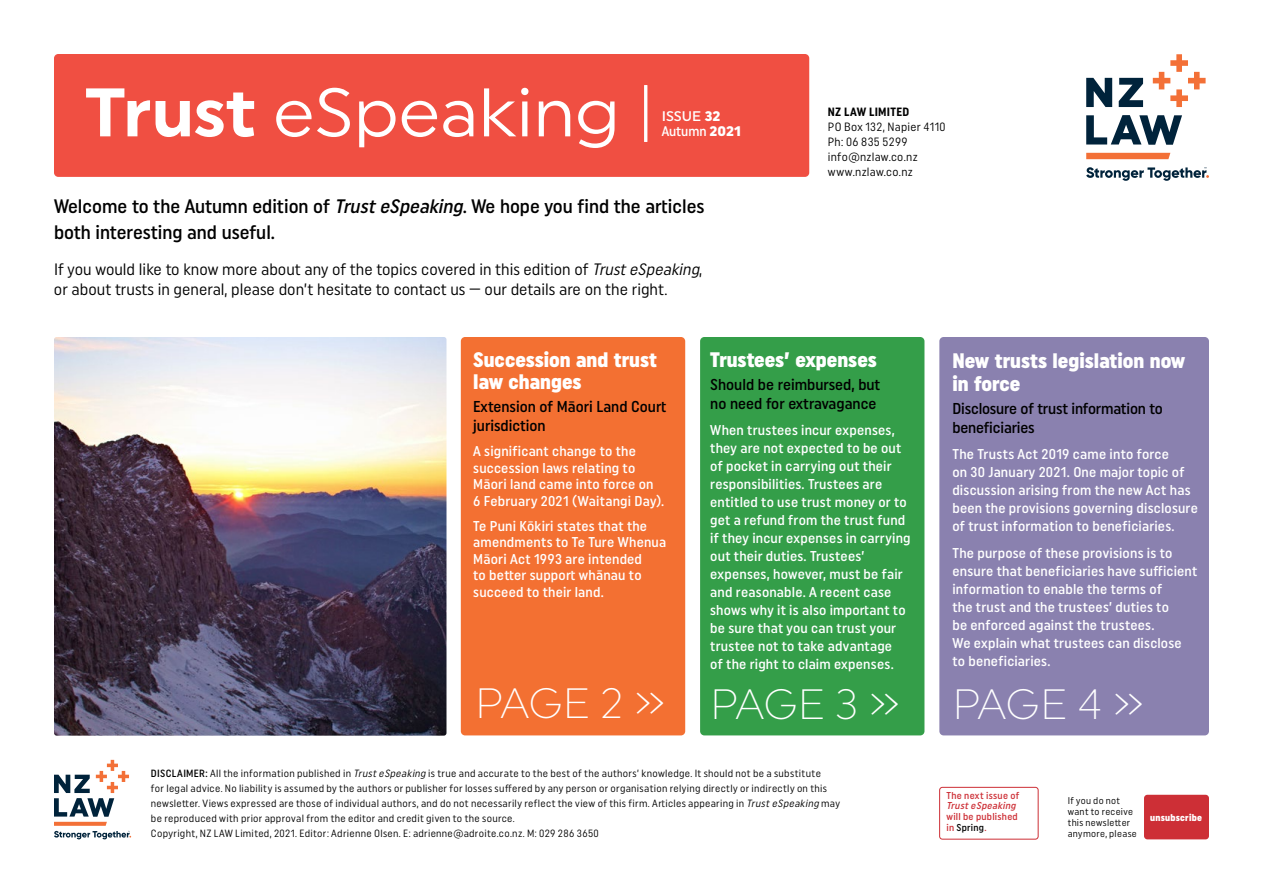
<style>
.page{position:relative;width:1263px;height:893px;background:#fff}
.page>*{position:absolute;margin:0;border:0;box-sizing:border-box;transform-origin:0 0}
.t1{font:68.55px "Uniform";color:#fff}
.t2{font:300 42.3px "Uniform";letter-spacing:-.02em;color:#fff}
.t3{font:900 21px/22.5px "Uniform Condensed";color:#fff}
.t4{font:500 19.5px/25.5px "Uniform Condensed";color:#000}
.t5{font:16.5px/19.5px "Uniform Condensed";color:#000}
.t6{font:500 15.75px/18.8px "Uniform Condensed";color:#000}
.t7{font:500 14.25px/18px "Uniform Condensed";letter-spacing:.015em;color:#fff}
.t8{font:500 13.95px "Uniform Condensed";color:#fff}
.t9{font:500 13.95px "Uniform";color:#fff}
.t10{font:12px/15px "Uniform Condensed";letter-spacing:.02em;color:#000}
.t11{font:700 12px "Uniform Condensed";letter-spacing:.025em;color:#000}
.t12{font:10.5px/15px "Uniform Condensed";letter-spacing:.025em;color:#000}
.t13{font:500 10.05px/10.9px "Uniform Condensed";letter-spacing:.025em;color:#cd2f36}
.t14{font:italic 500 10.05px "Uniform Condensed";color:#cd2f36}
.t15{font:9.75px/11.1px "Uniform Condensed";letter-spacing:.03em;color:#000}
.t16{font:900 9.75px "Uniform Condensed";letter-spacing:.025em;color:#fff}
.s1{font-weight:700}
.s2{font-weight:900}
.s3{font-family:"Uniform";font-weight:900}
.s4{font-style:italic}
.s5{font-weight:500}
.s6{color:#000}
</style>
<div class="page">
<div style="left:54px;top:54px;width:755px;height:123px;background:#f04f42;border-radius:4px"></div>
<div style="left:939px;top:337px;width:270px;height:398px;background:#8a81af;border-radius:4px"></div>
<div style="left:700px;top:337px;width:224px;height:398px;background:#349e49;border-radius:4px"></div>
<div style="left:461px;top:337px;width:224px;height:398px;background:#f37032;border-radius:4px"></div>
<div style="left:1144px;top:795px;width:65px;height:44px;background:#cd2f36;border-radius:3px"></div>
<div style="left:939px;top:787px;width:99px;height:52px;border:1px solid #cd2f36;border-radius:3px"></div>
<img style="left:54px;top:337px;width:392px;height:399px">
<hr style="left:644px;top:85px;width:3px;height:57px;background:#fff">
<svg style="left:54px;top:760px;width:77px;height:79px"></svg>
<svg style="left:1086px;top:115px;width:96px;height:30px"></svg>
<svg style="left:1086px;top:78px;width:57px;height:29px"></svg>
<svg style="left:1153px;top:54px;width:52px;height:53px"></svg>
<svg style="left:1086px;top:153px;width:84px;height:6px"></svg>
<svg style="left:1086px;top:167px;width:123px;height:14px"></svg>
<h1 class="t1" style="left:85px;top:71px;width:536px"><span class="s1">Trust</span> eSpeaking</h1>
<p class="t9" style="left:662px;top:108px;width:60px">ISSUE <span class="s2">32</span></p>
<p class="t8" style="left:662px;top:123px;width:81px">Autumn <span class="s3">2021</span></p>
<h3 class="t4" style="left:54px;top:193px;width:652px">Welcome to the Autumn edition of <span class="s4">TrusteSpeaking</span>. We hope you find the articles both interesting and useful.</h3>
<p class="t5" style="left:54px;top:259px;width:650px">If you would like to know more about any of the topics covered in this edition of <span class="s4">TrusteSpeaking</span>, or about trusts in general, please don’t hesitate to contact us — our details are on the right.</p>
<p class="t11" style="left:828px;top:105px;width:83px">NZ LAW LIMITED</p>
<p class="t10" style="left:828px;top:119px;width:119px">PO Box 132, Napier 4110<br>Ph: 06 835 5299 info@nzlaw.co.nz www.nzlaw.co.nz</p>
<h3 class="t3" style="left:473px;top:348px;width:185px">Succession and trust law changes</h3>
<p class="t6" style="left:473px;top:397px;width:195px">Extension of Māori Land Court jurisdiction</p>
<p class="t7" style="left:473px;top:443px;width:192px;line-height:16.5px">A significant change to the succession laws relating to<br>Māori land came into force on<br>6 February 2021 (Waitangi Day).</p>
<p class="t7" style="left:473px;top:517px;width:194px;line-height:16.5px">Te Puni Kōkiri states that the amendments to Te Ture Whenua<br>Māori Act 1993 are intended<br>to better support whānau to succeed to their land.</p>
<h3 class="t3" style="left:710px;top:348px;width:168px">Trustees’ expenses</h3>
<p class="t6" style="left:710px;top:375px;width:172px">Should be reimbursed, but no need for extravagance</p>
<p class="t7" style="left:710px;top:421px;width:202px">When trustees incur expenses, they are not expected to be out of pocket in carrying out their responsibilities. Trustees are entitled to use trust money or to get a refund from the trust fund if they incur expenses in carrying out their duties. Trustees’ expenses, however, must be fair and reasonable. A recent case shows why it is also important to be sure that you can trust your trustee not to take advantage<br>of the right to claim expenses.</p>
<h3 class="t3" style="left:952px;top:349px;width:234px">New trusts legislation now in force</h3>
<p class="t6" style="left:952px;top:399px;width:212px">Disclosure of trust information to beneficiaries</p>
<p class="t7" style="left:952px;top:445px;width:247px">The Trusts Act 2019 came into force<br>on 30 January 2021. One major topic of discussion arising from the new Act has been the provisions governing disclosure of trust information to beneficiaries.</p>
<p class="t7" style="left:952px;top:543px;width:246px">The purpose of these provisions is to ensure that beneficiaries have sufficient information to enable the terms of<br>the trust and the trustees’ duties to<br>be enforced against the trustees.<br>We explain what trustees can disclose to beneficiaries.</p>
<h2 class="t2" style="left:475px;top:679px;width:670px">PAGE 2 » PAGE 3 » PAGE 4 »</h2>
<p class="t12" style="left:151px;top:766px;width:691px"><span class="s5">DISCLAIMER:</span> All the information published in <span class="s4">TrusteSpeaking</span>is true and accurate to the best of the authors’ knowledge. It should not be a substitute<br>for legal advice. No liability is assumed by the authors or publisher for losses suffered by any person or organisation relying directly or indirectly on this newsletter. Views expressed are those of individual authors, and do not necessarily reflect the view of this firm. Articles appearing in <span class="s4">TrusteSpeaking</span> may be reproduced with prior approval from the editor and credit given to the source.<br>Copyright, NZ LAW Limited, 2021. Editor: Adrienne Olsen. E: adrienne@adroite.co.nz. M: 029 286 3650</p>
<p class="t13" style="left:946px;top:789px;width:74px">The next issue of</p>
<p class="t14" style="left:946px;top:800px;width:73px">TrusteSpeaking</p>
<p class="t13" style="left:946px;top:811px;width:73px">will be published in <span class="s6">Spring</span>.</p>
<p class="t16" style="left:1150px;top:811px;width:53px">unsubscribe</p>
<p class="t15" style="left:1068px;top:795px;width:71px">If you do not want to receive this newsletter anymore, please</p>
</div>
